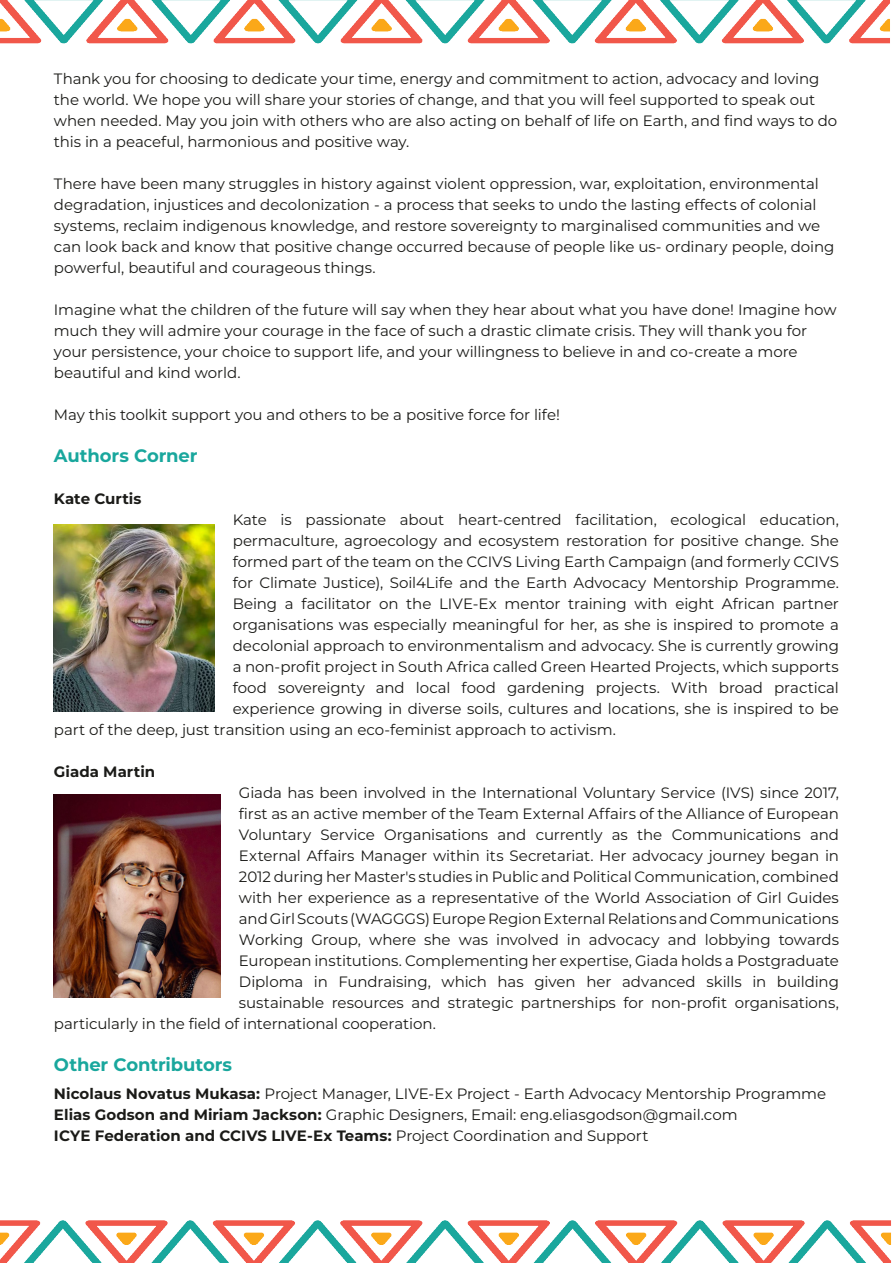
<style>
.page{position:relative;width:893px;height:1263px;background:#fff}
.page>*{position:absolute;margin:0;border:0;box-sizing:border-box;transform-origin:0 0}
.body_text_style{font:700 18px "Montserrat";letter-spacing:-.005em;color:#19a79d}
.body_text_style-2{font:15px/21px "Montserrat";letter-spacing:-.005em;color:#1b1b18}
.body_text_style-3{font:700 15px "Montserrat";color:#1b1b18}
.s1{font-weight:700}
.s2{font-weight:400}
</style>
<div class="page">
<img style="left:0;top:0;width:891px;height:1263px">
<img style="left:54px;top:795px;width:167px;height:202px">
<img style="left:54px;top:524px;width:161px;height:187px">
<p class="body_text_style-2" style="left:54px;top:67px;width:785px">Thank you for choosing to dedicate your time, energy and commitment to action, advocacy and loving the world. We hope you will share your stories of change, and that you will feel supported to speak out when needed. May you join with others who are also acting on behalf of life on Earth, and find ways to do this in a peaceful, harmonious and positive way.</p>
<p class="body_text_style-2" style="left:54px;top:172px;width:782px">There have been many struggles in history against violent oppression, war, exploitation, environmental degradation, injustices and decolonization - a process that seeks to undo the lasting effects of colonial systems, reclaim indigenous knowledge, and restore sovereignty to marginalised communities and we can look back and know that positive change occurred because of people like us- ordinary people, doing powerful, beautiful and courageous things.</p>
<p class="body_text_style-2" style="left:54px;top:298px;width:784px">Imagine what the children of the future will say when they hear about what you have done! Imagine how much they will admire your courage in the face of such a drastic climate crisis. They will thank you for your persistence, your choice to support life, and your willingness to believe in and co-create a more beautiful and kind world.</p>
<p class="body_text_style-2" style="left:54px;top:403px;width:507px">May this toolkit support you and others to be a positive force for life!</p>
<p class="body_text_style" style="left:54px;top:443px;width:145px">Authors Corner</p>
<p class="body_text_style-3" style="left:54px;top:488px;width:89px">Kate Curtis</p>
<p class="body_text_style-2" style="left:233px;top:508px;width:608px">Kate is passionate about heart-centred facilitation, ecological education,</p>
<p class="body_text_style-2" style="left:233px;top:529px;width:608px">permaculture, agroecology and ecosystem restoration for positive change. She</p>
<p class="body_text_style-2" style="left:233px;top:550px;width:608px">formed part of the team on the CCIVS Living Earth Campaign (and formerly CCIVS</p>
<p class="body_text_style-2" style="left:233px;top:571px;width:606px">for Climate Justice), Soil4Life and the Earth Advocacy Mentorship Programme.</p>
<p class="body_text_style-2" style="left:233px;top:592px;width:608px">Being a facilitator on the LIVE-Ex mentor training with eight African partner</p>
<p class="body_text_style-2" style="left:233px;top:613px;width:608px">organisations was especially meaningful for her, as she is inspired to promote a</p>
<p class="body_text_style-2" style="left:233px;top:634px;width:608px">decolonial approach to environmentalism and advocacy. She is currently growing</p>
<p class="body_text_style-2" style="left:233px;top:655px;width:608px">a non-profit project in South Africa called Green Hearted Projects, which supports</p>
<p class="body_text_style-2" style="left:233px;top:676px;width:608px">food sovereignty and local food gardening projects. With broad practical</p>
<p class="body_text_style-2" style="left:233px;top:697px;width:608px">experience growing in diverse soils, cultures and locations, she is inspired to be</p>
<p class="body_text_style-2" style="left:54px;top:718px;width:562px">part of the deep, just transition using an eco-feminist approach to activism.</p>
<p class="body_text_style-3" style="left:54px;top:761px;width:103px">Giada Martin</p>
<p class="body_text_style-2" style="left:239px;top:781px;width:601px">Giada has been involved in the International Voluntary Service (IVS) since 2017,</p>
<p class="body_text_style-2" style="left:239px;top:802px;width:601px">first as an active member of the Team External Affairs of the Alliance of European</p>
<p class="body_text_style-2" style="left:239px;top:823px;width:601px">Voluntary Service Organisations and currently as the Communications and</p>
<p class="body_text_style-2" style="left:239px;top:844px;width:601px">External Affairs Manager within its Secretariat. Her advocacy journey began in</p>
<p class="body_text_style-2" style="left:239px;top:865px;width:601px">2012 during her Master's studies in Public and Political Communication, combined</p>
<p class="body_text_style-2" style="left:239px;top:886px;width:601px">with her experience as a representative of the World Association of Girl Guides</p>
<p class="body_text_style-2" style="left:239px;top:907px;width:601px">and Girl Scouts (WAGGGS) Europe Region External Relations and Communications</p>
<p class="body_text_style-2" style="left:239px;top:928px;width:601px">Working Group, where she was involved in advocacy and lobbying towards</p>
<p class="body_text_style-2" style="left:239px;top:949px;width:601px">European institutions. Complementing her expertise, Giada holds a Postgraduate</p>
<p class="body_text_style-2" style="left:239px;top:970px;width:601px">Diploma in Fundraising, which has given her advanced skills in building</p>
<p class="body_text_style-2" style="left:239px;top:991px;width:601px">sustainable resources and strategic partnerships for non-profit organisations,</p>
<p class="body_text_style-2" style="left:54px;top:1012px;width:383px">particularly in the field of international cooperation.</p>
<p class="body_text_style" style="left:54px;top:1052px;width:180px">Other Contributors</p>
<p class="body_text_style-2" style="left:54px;top:1083px;width:774px"><span class="s1">Nicolaus Novatus Mukasa:</span> Project Manager, LIVE-Ex Project - Earth Advocacy Mentorship Programme</p>
<p class="body_text_style-2" style="left:54px;top:1104px;width:685px"><span class="s1">Elias Godson and Miriam Jackson:</span> Graphic Designers, Email: eng.eliasgodson@gmail.com</p>
<p class="body_text_style-3" style="left:54px;top:1126px;width:596px">ICYE Federation and CCIVS LIVE-Ex Teams: <span class="s2">Project Coordination and Support</span></p>
</div>
